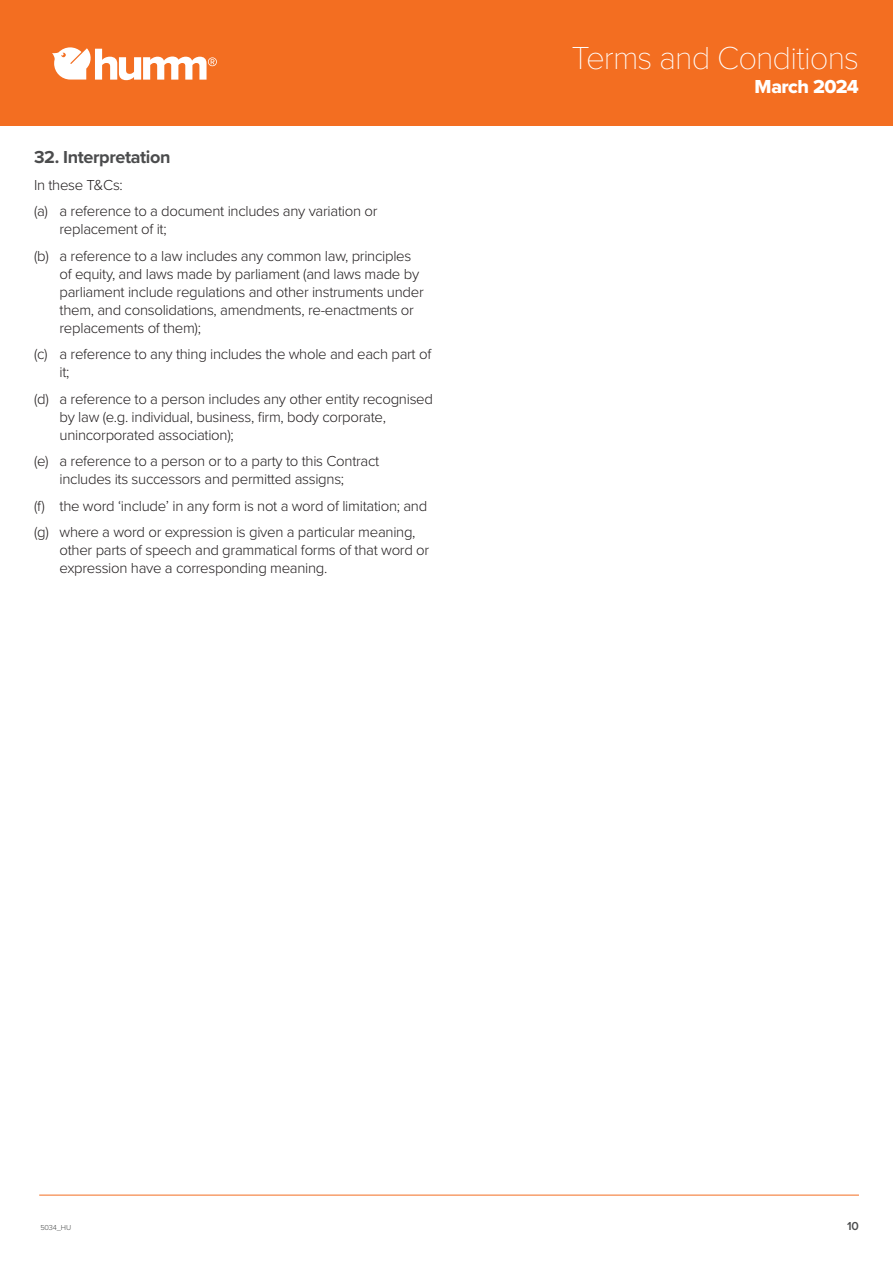
<style>
.page{position:relative;width:893px;height:1263px;background:#fff}
.page>*{position:absolute;margin:0;border:0;box-sizing:border-box;transform-origin:0 0}
.t1{font:100 33px "Proxima Nova T";letter-spacing:-.03em;color:#fff}
.t2{font:19.5px "Proxima Nova Extrabld";letter-spacing:-.03em;color:#fff}
.t3{font:700 18px "Proxima Nova";letter-spacing:-.02em;color:#4b4c4d}
.t4{font:300 15px/18px "Proxima Nova";letter-spacing:-.02em;color:#231f20}
.t5{font:600 12px "Proxima Nova";color:#4b4c4d}
.t6{font:300 7.5px "Proxima Nova";letter-spacing:-.02em;color:#464848}
</style>
<div class="page">
<div style="left:0;top:0;width:893px;height:125px;background:#f36e21"></div>
<hr style="left:39px;top:1195px;width:820px;height:1px;background:#f36e21">
<svg style="left:52px;top:47px;width:165px;height:33px"></svg>
<p class="t3" style="left:34px;top:144px;width:138px">32. Interpretation</p>
<p class="t4" style="left:34px;top:170px;width:345px;line-height:26.5px">In these T&amp;Cs:<br>(a) a reference to a document includes any variation or</p>
<p class="t4" style="left:34px;top:215px;width:379px;line-height:26.5px;text-indent:26px">replacement of it;<br>(b) a reference to a law includes any common law, principles</p>
<p class="t4" style="left:60px;top:264px;width:366px">of equity, and laws made by parliament (and laws made by parliament include regulations and other instruments under them, and consolidations, amendments, re-enactments or replacements of them);</p>
<p class="t4" style="left:60px;top:344px;width:373px;text-indent:-26px">(c) a reference to any thing includes the whole and each part of it;</p>
<p class="t4" style="left:60px;top:389px;width:375px;text-indent:-26px">(d) a reference to a person includes any other entity recognised by law (e.g. individual, business, firm, body corporate, unincorporated association);</p>
<p class="t4" style="left:60px;top:451px;width:321px;text-indent:-26px">(e) a reference to a person or to a party to this Contract includes its successors and permitted assigns;</p>
<p class="t4" style="left:34px;top:491px;width:395px;line-height:26.5px">(f) the word ‘include’ in any form is not a word of limitation; and (g) where a word or expression is given a particular meaning,</p>
<p class="t4" style="left:60px;top:540px;width:371px">other parts of speech and grammatical forms of that word or expression have a corresponding meaning.</p>
<h1 class="t1" style="left:572px;top:33px;width:289px">Terms and Conditions</h1>
<h2 class="t2" style="left:755px;top:72px;width:106px">March 2024</h2>
<p class="t6" style="left:40px;top:1222px;width:32px">5034_HU</p>
<p class="t5" style="left:847px;top:1217px;width:13px">10</p>
</div>
